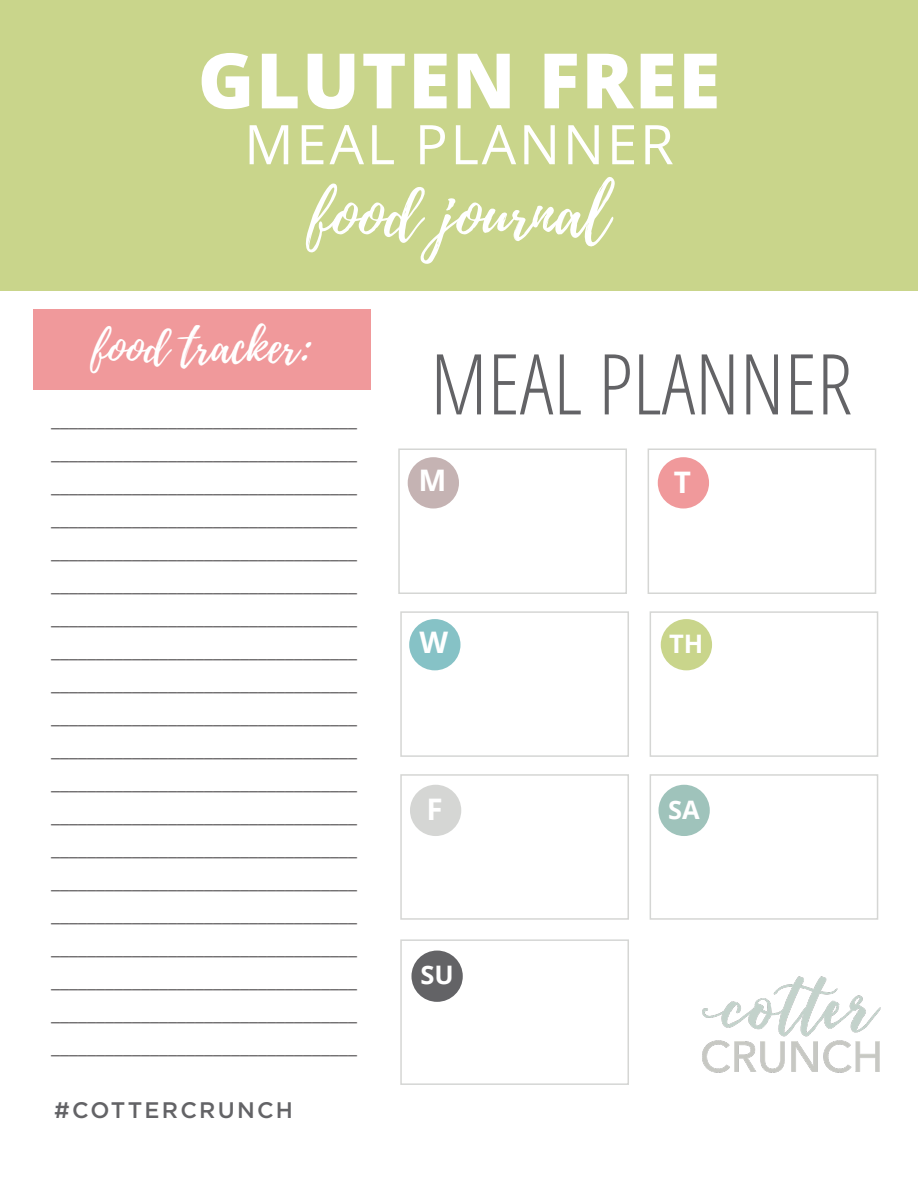
<style>
.page{position:relative;width:918px;height:1188px;background:#fff}
.page>*{position:absolute;margin:0;border:0;box-sizing:border-box;transform-origin:0 0}
.t1{font:300 condensed 84px "Open Sans";color:#636366}
.t2{font:800 76.5px "Open Sans";letter-spacing:.02em;color:#fff}
.t3{font:67.5px "Playlist Script";color:#fff}
.t4{font:54.75px "Open Sans";letter-spacing:.05em;color:#fff}
.t5{font:46.5px "Playlist Script";color:#fff}
.t6{font:700 29.7px "Open Sans";color:#fff}
.t7{font:700 25.5px "Open Sans";color:#fff}
.t8{font:500 22.5px "Gotham";letter-spacing:.1em;color:#636366}
.t9{font:18px/33px "Times";color:#231f20;text-align:justify}
</style>
<div class="page">
<div style="left:0;top:0;width:918px;height:290px;background:#c9d58b"></div>
<img style="left:702px;top:976px;width:179px;height:97px">
<div style="left:34px;top:309px;width:337px;height:81px;background:#f0999b"></div>
<div style="left:408px;top:457px;width:51px;height:51px;background:#c5b3b3;border-radius:50%"></div>
<div style="left:658px;top:457px;width:51px;height:51px;background:#f0999b;border-radius:50%"></div>
<div style="left:409px;top:619px;width:52px;height:51px;background:#86c2c6;border-radius:50%"></div>
<div style="left:661px;top:619px;width:51px;height:51px;background:#c9d58b;border-radius:50%"></div>
<div style="left:410px;top:785px;width:51px;height:51px;background:#d5d6d4;border-radius:50%"></div>
<div style="left:658px;top:785px;width:52px;height:51px;background:#9fc3bb;border-radius:50%"></div>
<div style="left:411px;top:951px;width:52px;height:51px;background:#636366;border-radius:50%"></div>
<div style="left:648px;top:448px;width:228px;height:146px;border:2px solid #d5d6d4"></div>
<div style="left:398px;top:448px;width:229px;height:146px;border:2px solid #d5d6d4"></div>
<div style="left:650px;top:611px;width:228px;height:146px;border:2px solid #d5d6d4"></div>
<div style="left:400px;top:611px;width:229px;height:146px;border:2px solid #d5d6d4"></div>
<div style="left:650px;top:774px;width:228px;height:146px;border:2px solid #d5d6d4"></div>
<div style="left:400px;top:774px;width:229px;height:146px;border:2px solid #d5d6d4"></div>
<div style="left:400px;top:939px;width:229px;height:146px;border:2px solid #d5d6d4"></div>
<p class="t2" style="left:198px;top:22px;width:524px">GLUTEN FREE</p>
<p class="t4" style="left:244px;top:107px;width:431px">MEAL PLANNER</p>
<p class="t3" style="left:309px;top:166px;width:301px">food journal</p>
<p class="t5" style="left:92px;top:314px;width:222px">food tracker:</p>
<p class="t9" style="left:51px;top:403px;width:307px">__________________________________ __________________________________ __________________________________ __________________________________ __________________________________ __________________________________ __________________________________ __________________________________ __________________________________ __________________________________ __________________________________ __________________________________ __________________________________ __________________________________ __________________________________ __________________________________ __________________________________ __________________________________ __________________________________ __________________________________</p>
<p class="t8" style="left:54px;top:1095px;width:241px">#COTTERCRUNCH</p>
<p class="t1" style="left:430px;top:327px;width:424px">MEAL PLANNER</p>
<p class="t6" style="left:418px;top:459px;width:30px">M</p>
<p class="t6" style="left:674px;top:461px;width:19px">T</p>
<p class="t6" style="left:420px;top:621px;width:30px">W</p>
<p class="t7" style="left:669px;top:626px;width:36px">TH</p>
<p class="t6" style="left:426px;top:788px;width:18px">F</p>
<p class="t7" style="left:668px;top:791px;width:33px">SA</p>
<p class="t7" style="left:420px;top:957px;width:35px">SU</p>
</div>
